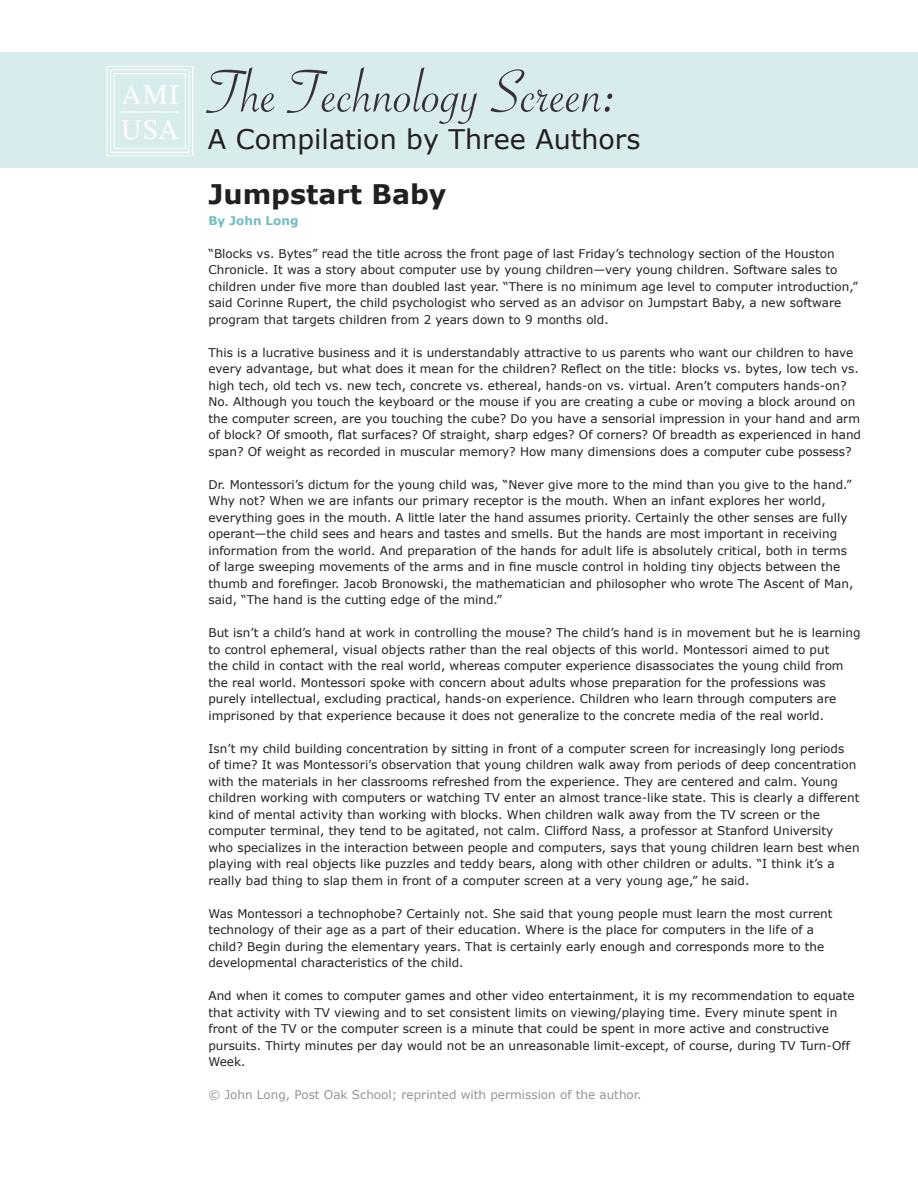
<style>
.page{position:relative;width:918px;height:1188px;background:#fff}
.page>*{position:absolute;margin:0;border:0;box-sizing:border-box;transform-origin:0 0}
.t1{font:64.5px "Savoye Let Plain";color:#372f39}
.t2{font:27px "Verdana";color:#231f20}
.t3{font:700 27px "Verdana";color:#231f20}
.t4{font:12px/16.5px "Verdana";color:#231f20}
.t5{font:12px "Verdana";color:#939598}
.t6{font:700 12px "Verdana";color:#6ebec2}
</style>
<div class="page">
<div style="left:0;top:52px;width:918px;height:116px;background:#d9eced"></div>
<img style="left:106px;top:66px;width:87px;height:90px">
<h1 class="t1" style="left:208px;top:49px;width:412px">The Technology Screen:</h1>
<h2 class="t2" style="left:208px;top:122px;width:434px">A Compilation by Three Authors</h2>
<h2 class="t3" style="left:208px;top:177px;width:240px">Jumpstart Baby</h2>
<p class="t6" style="left:208px;top:213px;width:91px">By John Long</p>
<p class="t4" style="left:208px;top:245px;width:651px">“Blocks vs. Bytes” read the title across the front page of last Friday’s technology section of the Houston Chronicle. It was a story about computer use by young children—very young children. Software sales to children under five more than doubled last year. “There is no minimum age level to computer introduction,” said Corinne Rupert, the child psychologist who served as an advisor on Jumpstart Baby, a new software program that targets children from 2 years down to 9 months old.</p>
<p class="t4" style="left:208px;top:344px;width:654px">This is a lucrative business and it is understandably attractive to us parents who want our children to have every advantage, but what does it mean for the children? Reflect on the title: blocks vs. bytes, low tech vs. high tech, old tech vs. new tech, concrete vs. ethereal, hands-on vs. virtual. Aren’t computers hands-on?<br>No. Although you touch the keyboard or the mouse if you are creating a cube or moving a block around on the computer screen, are you touching the cube? Do you have a sensorial impression in your hand and arm of block? Of smooth, flat surfaces? Of straight, sharp edges? Of corners? Of breadth as experienced in hand span? Of weight as recorded in muscular memory? How many dimensions does a computer cube possess?</p>
<p class="t4" style="left:208px;top:476px;width:646px">Dr. Montessori’s dictum for the young child was, “Never give more to the mind than you give to the hand.” Why not? When we are infants our primary receptor is the mouth. When an infant explores her world, everything goes in the mouth. A little later the hand assumes priority. Certainly the other senses are fully operant—the child sees and hears and tastes and smells. But the hands are most important in receiving information from the world. And preparation of the hands for adult life is absolutely critical, both in terms of large sweeping movements of the arms and in fine muscle control in holding tiny objects between the thumb and forefinger. Jacob Bronowski, the mathematician and philosopher who wrote The Ascent of Man, said, “The hand is the cutting edge of the mind.”</p>
<p class="t4" style="left:208px;top:624px;width:654px">But isn’t a child’s hand at work in controlling the mouse? The child’s hand is in movement but he is learning to control ephemeral, visual objects rather than the real objects of this world. Montessori aimed to put<br>the child in contact with the real world, whereas computer experience disassociates the young child from the real world. Montessori spoke with concern about adults whose preparation for the professions was purely intellectual, excluding practical, hands-on experience. Children who learn through computers are imprisoned by that experience because it does not generalize to the concrete media of the real world.</p>
<p class="t4" style="left:208px;top:740px;width:653px">Isn’t my child building concentration by sitting in front of a computer screen for increasingly long periods<br>of time? It was Montessori’s observation that young children walk away from periods of deep concentration with the materials in her classrooms refreshed from the experience. They are centered and calm. Young children working with computers or watching TV enter an almost trance-like state. This is clearly a different kind of mental activity than working with blocks. When children walk away from the TV screen or the computer terminal, they tend to be agitated, not calm. Clifford Nass, a professor at Stanford University who specializes in the interaction between people and computers, says that young children learn best when playing with real objects like puzzles and teddy bears, along with other children or adults. “I think it’s a really bad thing to slap them in front of a computer screen at a very young age,” he said.</p>
<p class="t4" style="left:208px;top:905px;width:626px">Was Montessori a technophobe? Certainly not. She said that young people must learn the most current technology of their age as a part of their education. Where is the place for computers in the life of a child? Begin during the elementary years. That is certainly early enough and corresponds more to the developmental characteristics of the child.</p>
<p class="t4" style="left:208px;top:987px;width:648px">And when it comes to computer games and other video entertainment, it is my recommendation to equate that activity with TV viewing and to set consistent limits on viewing/playing time. Every minute spent in front of the TV or the computer screen is a minute that could be spent in more active and constructive pursuits. Thirty minutes per day would not be an unreasonable limit-except, of course, during TV Turn-Off Week.</p>
<p class="t5" style="left:208px;top:1087px;width:435px">© John Long, Post Oak School; reprinted with permission of the author.</p>
</div>
